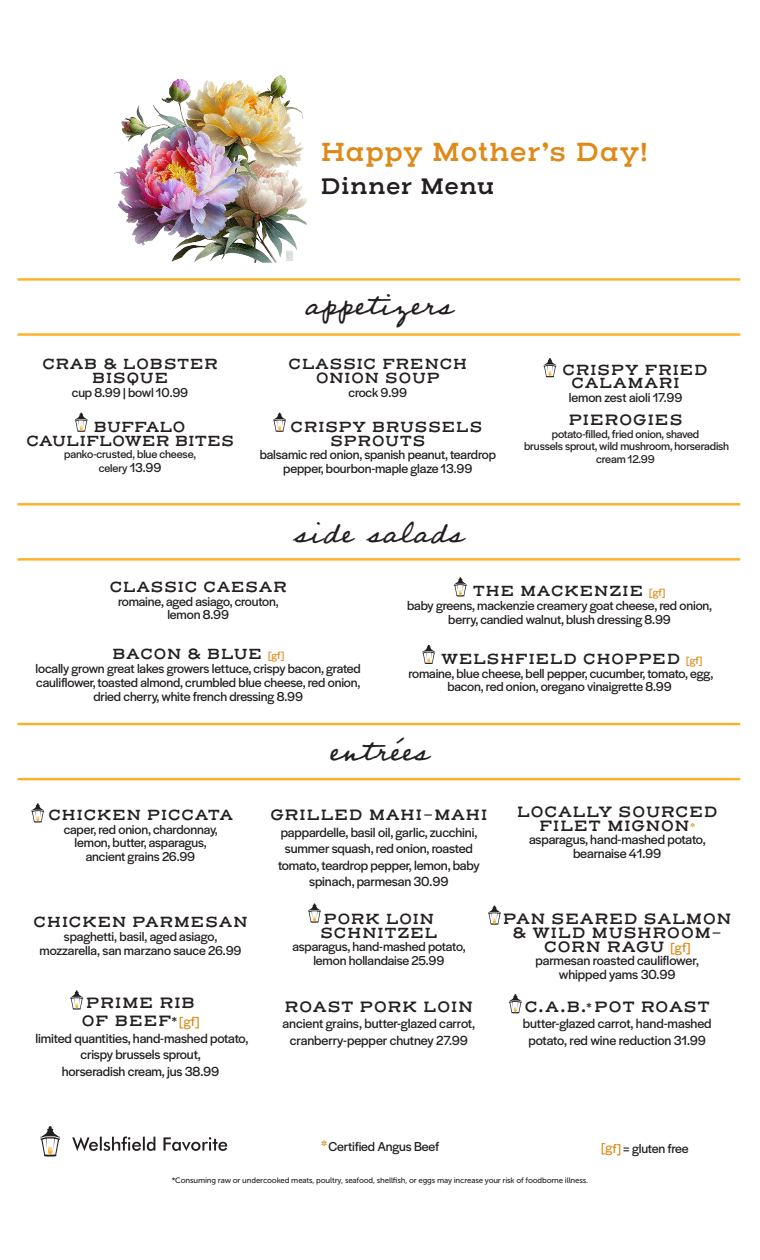
<style>
.page{position:relative;width:760px;height:1260px;background:#fff}
.page>*{position:absolute;margin:0;border:0;box-sizing:border-box;transform-origin:0 0}
.t1{font:36.75px "Professor";letter-spacing:.03em;color:#231f20}
.t2{font:600 26.25px "Henderson Slab Basic";letter-spacing:-.005em;color:#de8a18}
.t3{font:600 22.5px "Henderson Slab Basic";letter-spacing:-.01em;color:#231f20}
.t4{font:600 15px/13.8px "Henderson Slab Basic";letter-spacing:.03em;color:#231f20;text-align:center}
.t5{font:600 14.75px/13.8px "Henderson Slab Basic";letter-spacing:.03em;color:#231f20}
.t6{font:600 14.75px "Henderson Slab Basic";color:#231f20}
.t7{font:13.75px/16.5px "Halyard Display";letter-spacing:-.01em;color:#231f20;text-align:center}
.t8{font:13.5px/13.8px "Halyard Display";letter-spacing:-.01em;color:#231f20;text-align:center}
.t9{font:11.75px/12.5px "Halyard Display";letter-spacing:-.01em;color:#231f20;text-align:center}
.t10{font:7.88px "Museo Sans 500";letter-spacing:-.02em;color:#231f20}
.s1{font-size:13.5px}
.s2{font-family:"Halyard Display";font-weight:400;font-size:11px;color:#de8a18}
.s3{font-family:"Halyard Display";font-weight:400;font-size:13.75px}
.s4{font-family:"Halyard Display";font-weight:400;font-size:13.75px;color:#de8a18}
.s5{font-size:11.25px;color:#de8a18}
.s6{font-family:"Henderson Slab Basic";font-weight:600;font-size:14.75px;color:#de8a18}
.s7{color:#de8a18}
</style>
<div class="page">
<hr style="left:18px;top:558px;width:722px;height:3px;background:#feb127">
<hr style="left:18px;top:503px;width:722px;height:3px;background:#feb127">
<hr style="left:18px;top:333px;width:722px;height:3px;background:#feb127">
<hr style="left:18px;top:278px;width:722px;height:3px;background:#feb127">
<svg style="left:454px;top:577px;width:13px;height:19px"></svg>
<svg style="left:422px;top:645px;width:13px;height:19px"></svg>
<svg style="left:40px;top:1126px;width:20px;height:31px"></svg>
<svg style="left:72px;top:1136px;width:155px;height:15px"></svg>
<svg style="left:543px;top:358px;width:13px;height:19px"></svg>
<svg style="left:75px;top:413px;width:13px;height:19px"></svg>
<svg style="left:273px;top:413px;width:13px;height:19px"></svg>
<hr style="left:18px;top:778px;width:722px;height:2px;background:#feb127">
<hr style="left:18px;top:723px;width:722px;height:2px;background:#feb127">
<img style="left:114px;top:75px;width:193px;height:188px">
<svg style="left:31px;top:803px;width:13px;height:20px"></svg>
<svg style="left:70px;top:990px;width:13px;height:20px"></svg>
<svg style="left:308px;top:903px;width:13px;height:20px"></svg>
<svg style="left:488px;top:905px;width:13px;height:20px"></svg>
<svg style="left:509px;top:994px;width:13px;height:19px"></svg>
<p class="t2" style="left:320px;top:135px;width:330px">Happy Mother’s Day!</p>
<p class="t3" style="left:320px;top:172px;width:176px">Dinner Menu</p>
<p class="t5" style="left:42px;top:358px;width:178px;text-align:center">CRAB &amp; LOBSTER<br>BISQUE</p>
<p class="t8" style="left:72px;top:385px;width:118px">cup 8.99 | bowl 10.99</p>
<p class="t6" style="left:94px;top:417px;width:93px">BUFFALO</p>
<p class="t6" style="left:26px;top:431px;width:209px">CAULIFLOWER BITES</p>
<p class="t9" style="left:64px;top:447px;width:133px">panko-crusted, blue cheese,</p>
<p class="t9" style="left:99px;top:461px;width:64px">celery <span class="s1">13.99</span></p>
<p class="t1" style="left:305px;top:279px;width:149px">appetizers</p>
<p class="t5" style="left:288px;top:358px;width:180px">CLASSIC FRENCH</p>
<p class="t5" style="left:315px;top:372px;width:126px">ONION SOUP</p>
<p class="t8" style="left:348px;top:385px;width:60px">crock 9.99</p>
<p class="t5" style="left:330px;top:420px;width:154px;text-indent:-40px">CRISPY BRUSSELS<br>SPROUTS</p>
<p class="t8" style="left:260px;top:447px;width:238px">balsamic red onion, spanish peanut, teardrop pepper, bourbon-maple glaze 13.99</p>
<p class="t1" style="left:294px;top:508px;width:170px">side salads</p>
<p class="t5" style="left:562px;top:363px;width:147px">CRISPY FRIED</p>
<p class="t5" style="left:571px;top:377px;width:110px">CALAMARI</p>
<p class="t8" style="left:568px;top:390px;width:115px">lemon zest aioli 17.99</p>
<p class="t4" style="left:568px;top:414px;width:116px">PIEROGIES</p>
<p class="t9" style="left:551px;top:427px;width:149px">potato-filled, fried onion, shaved</p>
<p class="t9" style="left:524px;top:440px;width:206px">brussels sprout, wild mushroom, horseradish cream 12.99</p>
<p class="t5" style="left:109px;top:580px;width:179px">CLASSIC CAESAR</p>
<p class="t8" style="left:118px;top:593px;width:162px">romaine, aged asiago, crouton,</p>
<p class="t8" style="left:167px;top:607px;width:63px">lemon 8.99</p>
<p class="t5" style="left:112px;top:648px;width:173px">BACON &amp; BLUE <span class="s2">[gf]</span></p>
<p class="t8" style="left:36px;top:661px;width:327px">locally grown great lakes growers lettuce, crispy bacon, grated cauliflower, toasted almond, crumbled blue cheese, red onion, dried cherry, white french dressing 8.99</p>
<p class="t5" style="left:472px;top:585px;width:194px">THE MACKENZIE <span class="s2">[gf]</span></p>
<p class="t8" style="left:407px;top:598px;width:306px">baby greens, mackenzie creamery goat cheese, red onion,</p>
<p class="t8" style="left:448px;top:612px;width:224px">berry, candied walnut, blush dressing 8.99</p>
<p class="t5" style="left:441px;top:653px;width:263px">WELSHFIELD CHOPPED <span class="s2">[gf]</span></p>
<p class="t8" style="left:408px;top:666px;width:306px">romaine, blue cheese, bell pepper, cucumber, tomato, egg,</p>
<p class="t8" style="left:447px;top:679px;width:226px">bacon, red onion, oregano vinaigrette 8.99</p>
<p class="t5" style="left:48px;top:808px;width:186px">CHICKEN PICCATA</p>
<p class="t8" style="left:64px;top:822px;width:155px">caper, red onion, chardonnay,</p>
<p class="t8" style="left:75px;top:835px;width:134px">lemon, butter, asparagus,</p>
<p class="t8" style="left:86px;top:849px;width:111px">ancient grains 26.99</p>
<p class="t5" style="left:33px;top:916px;width:216px">CHICKEN PARMESAN</p>
<p class="t8" style="left:64px;top:929px;width:155px">spaghetti, basil, aged asiago,</p>
<p class="t8" style="left:40px;top:942px;width:203px">mozzarella, san marzano sauce 26.99</p>
<p class="t4" style="left:86px;top:997px;width:111px">PRIME RIB</p>
<p class="t4" style="left:82px;top:1015px;width:119px">OF BEEF<span class="s3">*</span> <span class="s4">[gf]</span></p>
<p class="t7" style="left:36px;top:1029px;width:214px">limited quantities, hand-mashed potato, crispy brussels sprout,</p>
<p class="t7" style="left:62px;top:1062px;width:159px">horseradish cream, jus 38.99</p>
<p class="t1" style="left:329px;top:726px;width:101px">entrées</p>
<p class="t4" style="left:270px;top:809px;width:219px">GRILLED MAHI-MAHI</p>
<p class="t7" style="left:278px;top:823px;width:203px">pappardelle, basil oil, garlic, zucchini, summer squash, red onion, roasted tomato, teardrop pepper, lemon, baby spinach, parmesan 30.99</p>
<p class="t5" style="left:320px;top:912px;width:119px">PORK LOIN<br>SCHNITZEL</p>
<p class="t8" style="left:292px;top:939px;width:174px">asparagus, hand-mashed potato,</p>
<p class="t8" style="left:313px;top:953px;width:132px">lemon hollandaise 25.99</p>
<p class="t4" style="left:284px;top:1000px;width:190px">ROAST PORK LOIN</p>
<p class="t7" style="left:282px;top:1015px;width:194px">ancient grains, butter-glazed carrot, cranberry-pepper chutney 27.99</p>
<p class="t4" style="left:516px;top:805px;width:202px">LOCALLY SOURCED<br>FILET MIGNON<span class="s5">*</span></p>
<p class="t7" style="left:529px;top:832px;width:178px;line-height:13.8px">asparagus, hand-mashed potato, bearnaise 41.99</p>
<p class="t4" style="left:503px;top:913px;width:230px">PAN SEARED SALMON &amp; WILD MUSHROOM-<br>CORN RAGU <span class="s4">[gf]</span></p>
<p class="t7" style="left:535px;top:952px;width:165px">parmesan roasted cauliflower,</p>
<p class="t7" style="left:558px;top:965px;width:118px">whipped yams 30.99</p>
<p class="t4" style="left:524px;top:1000px;width:187px">C.A.B.<span class="s3">*</span> POT ROAST</p>
<p class="t7" style="left:522px;top:1015px;width:190px">butter-glazed carrot, hand-mashed</p>
<p class="t7" style="left:528px;top:1031px;width:179px">potato, red wine reduction 31.99</p>
<p class="t8" style="left:321px;top:1139px;width:120px"><span class="s6">*</span>Certified Angus Beef</p>
<p class="t8" style="left:601px;top:1140px;width:89px;rotate:1deg"><span class="s7">[gf]</span> = gluten free</p>
<p class="t10" style="left:172px;top:1176px;width:418px">*Consuming raw or undercooked meats, poultry, seafood, shellfish, or eggs may increase your risk of foodborne illness.</p>
</div>
